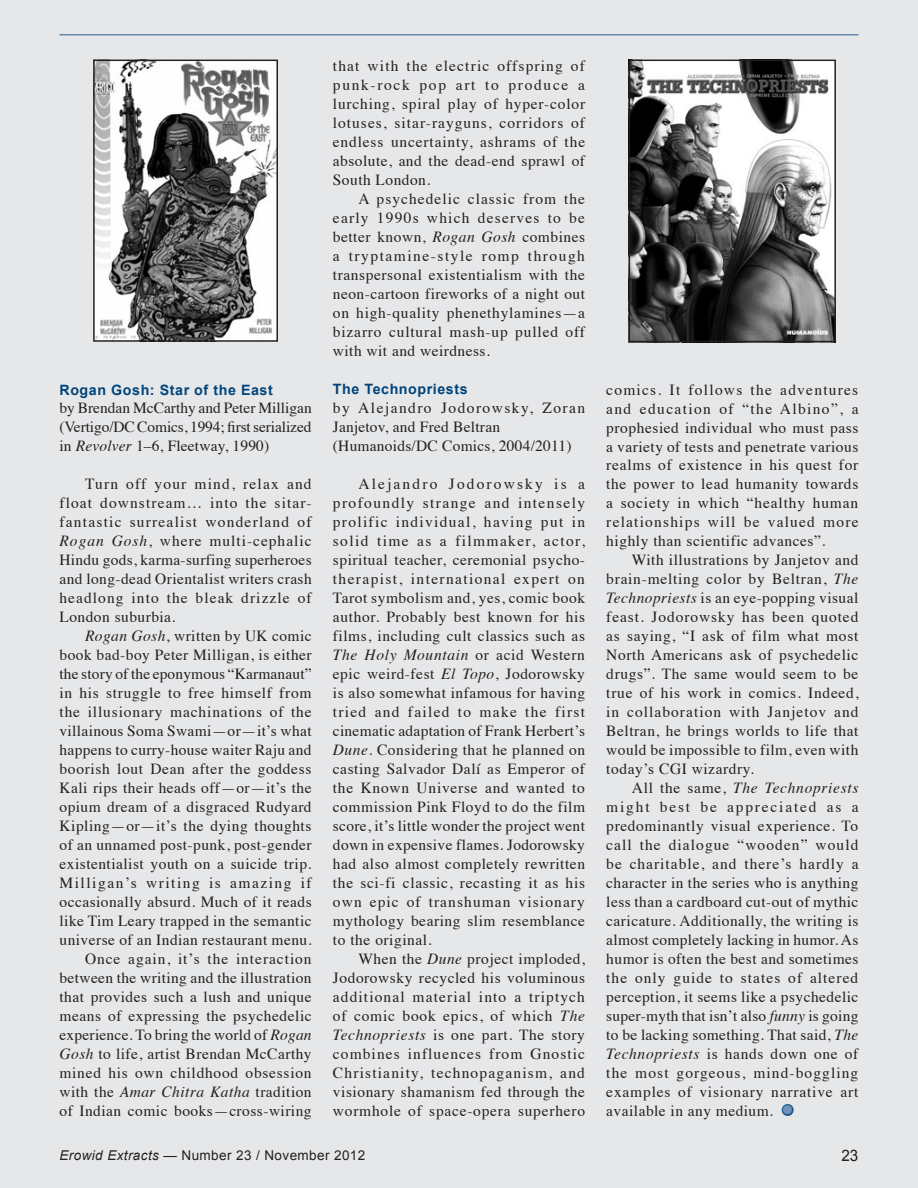
<style>
.page{position:relative;width:918px;height:1188px;background:#e6e7e9}
.page>*{position:absolute;margin:0;border:0;box-sizing:border-box;transform-origin:0 0}
.t1{font:15.75px "Arial";color:#231f20}
.Body_-_Default{font:15.45px/19px "Times";letter-spacing:.03em;color:#231f20;text-align:justify}
.Body_-_Default-2{font:15.45px/18.9px "Times";letter-spacing:-.005em;color:#231f20}
.Body_-_Default-3{font:15.45px/19px "Times";letter-spacing:.095em;color:#231f20}
.Body_-_Default-4{font:15.45px "Times";color:#231f20}
.Body_-_Default-5{font:700 14.25px "Arial";letter-spacing:.04em;color:#00447b}
.t2{font:13.5px "Arial";letter-spacing:.03em;color:#231f20}
.s1{font-style:italic}
.s2{font-size:31.5px;color:#7591b9}
.s3{font-style:italic;font-size:13.65px}
.s4{font-size:13.65px}
</style>
<div class="page">
<hr style="left:60px;top:34px;width:798px;height:2px;background:#6988b2">
<svg style="left:781px;top:1104px;width:13px;height:12px"></svg>
<img style="left:632px;top:63px;width:201px;height:276px">
<div style="left:629px;top:60px;width:207px;height:282px;border:2px solid #231f20"></div>
<img style="left:96px;top:63px;width:179px;height:276px">
<div style="left:93px;top:60px;width:185px;height:282px;border:2px solid #231f20"></div>
<p class="Body_-_Default-5" style="left:60px;top:380px;width:215px">Rogan Gosh: Star of the East</p>
<p class="Body_-_Default-4" style="left:60px;top:394px;width:254px">by Brendan McCarthy and Peter Milligan</p>
<p class="Body_-_Default-2" style="left:60px;top:417px;width:253px">(Vertigo/DC Comics, 1994; first serialized in <span class="s1">Revolver</span> 1–6, Fleetway, 1990)</p>
<p class="Body_-_Default" style="left:60px;top:473px;width:254px;text-indent:26px">Turn off your mind, relax and float downstream… into the sitar&shy;fantastic surrealist wonderland of <span class="s1">Rogan Gosh</span>, where multi-cephalic Hindu gods, karma-surfing superheroes and long-dead Orientalist writers crash headlong into the bleak drizzle of London suburbia.</p>
<p class="Body_-_Default" style="left:60px;top:625px;width:254px;text-indent:26px"><span class="s1">Rogan Gosh</span>, written by UK comic book bad-boy Peter Milligan, is either the story of the eponymous “Karmanaut” in his struggle to free himself from the illusionary machinations of the villainous Soma Swami—or—it’s what happens to curry-house waiter Raju and boorish lout Dean after the goddess Kali rips their heads off—or—it’s the opium dream of a disgraced Rudyard Kipling—or—it’s the dying thoughts of an unnamed post-punk, post-gender existentialist youth on a suicide trip.<br>Milligan’s writing is amazing if occasionally absurd. Much of it reads like Tim Leary trapped in the semantic universe of an Indian restaurant menu.</p>
<p class="Body_-_Default" style="left:60px;top:948px;width:254px;text-indent:26px">Once again, it’s the interaction between the writing and the illustration that provides such a lush and unique means of expressing the psychedelic experience. To bring the world of <span class="s1">Rogan Gosh</span> to life, artist Brendan McCarthy mined his own childhood obsession with the <span class="s1">Amar Chitra Katha</span> tradition of Indian comic books—cross-wiring</p>
<p class="Body_-_Default" style="left:333px;top:55px;width:254px">that with the electric offspring of punk-rock pop art to produce a lurching, spiral play of hyper-color lotuses, sitar-rayguns, corridors of endless uncertainty, ashrams of the absolute, and the dead-end sprawl of South London.</p>
<p class="Body_-_Default" style="left:333px;top:188px;width:254px;text-indent:26px">A psychedelic classic from the early 1990s which deserves to be better known, <span class="s1">Rogan Gosh</span> combines a tryptamine-style romp through transpersonal existentialism with the neon-cartoon fireworks of a night out on high-quality phenethylamines—a bizarro cultural mash-up pulled off with wit and weirdness.</p>
<p class="Body_-_Default-5" style="left:333px;top:380px;width:136px">The Technopriests</p>
<p class="Body_-_Default-3" style="left:333px;top:397px;width:254px">by Alejandro Jodorowsky, Zoran<br>Janjetov, and Fred Beltran</p>
<p class="Body_-_Default" style="left:333px;top:435px;width:240px">(Humanoids/DC Comics, 2004/2011)</p>
<p class="Body_-_Default" style="left:333px;top:473px;width:254px;text-indent:26px">Alejandro Jodorowsky is a profoundly strange and intensely prolific individual, having put in solid time as a filmmaker, actor, spiritual teacher, ceremonial psycho&shy;therapist, international expert on Tarot symbolism and, yes, comic book author. Probably best known for his films, including cult classics such as <span class="s1">The Holy Mountain</span> or acid Western epic weird-fest <span class="s1">El Topo</span>, Jodorowsky is also somewhat infamous for having tried and failed to make the first cinematic adaptation of Frank Herbert’s <span class="s1">Dune</span>. Considering that he planned on casting Salvador Dalí as Emperor of the Known Universe and wanted to commission Pink Floyd to do the film score, it’s little wonder the project went down in expensive flames. Jodorowsky had also almost completely rewritten the sci-fi classic, recasting it as his own epic of transhuman visionary mythology bearing slim resemblance to the original.</p>
<p class="Body_-_Default" style="left:333px;top:948px;width:254px;text-indent:26px">When the <span class="s1">Dune</span> project imploded, Jodorowsky recycled his voluminous additional material into a triptych of comic book epics, of which <span class="s1">The Technopriests</span> is one part. The story combines influences from Gnostic Christianity, technopaganism, and visionary shamanism fed through the wormhole of space-opera superhero</p>
<p class="Body_-_Default" style="left:606px;top:379px;width:254px">comics. It follows the adventures and education of “the Albino”, a prophesied individual who must pass a variety of tests and penetrate various realms of existence in his quest for the power to lead humanity towards a society in which “healthy human relationships will be valued more highly than scientific advances”.</p>
<p class="Body_-_Default" style="left:606px;top:549px;width:254px;text-indent:26px">With illustrations by Janjetov and brain-melting color by Beltran, <span class="s1">The Technopriests</span> is an eye-popping visual feast. Jodorowsky has been quoted as saying, “I ask of film what most North Americans ask of psychedelic drugs”. The same would seem to be true of his work in comics. Indeed, in collaboration with Janjetov and Beltran, he brings worlds to life that would be impossible to film, even with today’s CGI wizardry.</p>
<p class="Body_-_Default" style="left:606px;top:777px;width:254px;text-indent:26px">All the same, <span class="s1">The Technopriests </span>might best be appreciated as a predominantly visual experience. To call the dialogue “wooden” would be charitable, and there’s hardly a character in the series who is anything less than a cardboard cut-out of mythic caricature. Additionally, the writing is almost completely lacking in humor. As humor is often the best and sometimes the only guide to states of altered perception, it seems like a psychedelic super-myth that isn’t also <span class="s1">funny</span> is going to be lacking something. That said, <span class="s1">The Technopriests</span> is hands down one of the most gorgeous, mind-boggling examples of visionary narrative art available in any medium. <span class="s2">•</span></p>
<p class="t2" style="left:60px;top:1146px;width:307px"><span class="s3">Erowid Extracts</span> <span class="s4">—</span> Number 23 / November 2012</p>
<p class="t1" style="left:841px;top:1145px;width:19px">23</p>
</div>
